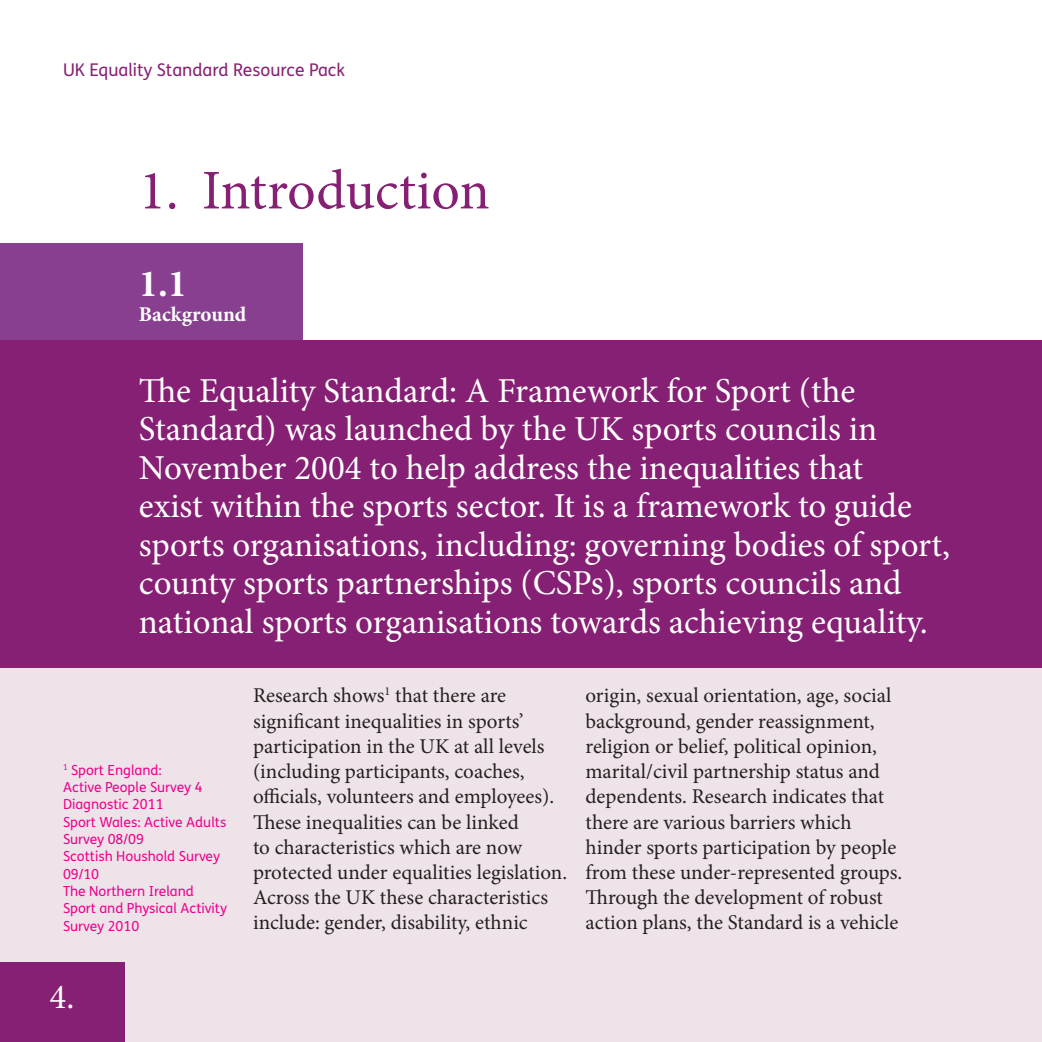
<style>
.page{position:relative;width:1042px;height:1042px;background:#fff}
.page>*{position:absolute;margin:0;border:0;box-sizing:border-box;transform-origin:0 0}
.t1{font:56px "Minion Pro";color:#862074}
.t2{font:700 38.5px "Minion Pro";color:#fff}
.t3{font:35px/38.5px "Minion Pro";color:#fff}
.t4{font:21px/25.2px "Minion Pro";color:#231f20}
.t5{font:700 21px "Minion Pro";color:#fff}
.t6{font:17.5px "FS Me Pro";color:#862074}
.t7{font:13.83px/17.3px "FS Me Pro";color:#ed028c}
</style>
<div class="page">
<div style="left:0;top:444px;width:1042px;height:598px;background:#efe3ea"></div>
<div style="left:0;top:243px;width:303px;height:155px;background:#883f8f"></div>
<div style="left:0;top:340px;width:1042px;height:327px;background:#862074"></div>
<div style="left:0;top:962px;width:124px;height:80px;background:#862074"></div>
<p class="t6" style="left:63px;top:58px;width:283px">UK Equality Standard Resource Pack</p>
<h1 class="t1" style="left:139px;top:153px;width:352px">1. Introduction</h1>
<h2 class="t2" style="left:139px;top:256px;width:50px">1.1</h2>
<p class="t5" style="left:139px;top:300px;width:109px">Background</p>
<p class="t3" style="left:139px;top:371px;width:812px">The Equality Standard: A Framework for Sport (the Standard) was launched by the UK sports councils in November 2004 to help address the inequalities that<br>exist within the sports sector. It is a framework to guide sports organisations, including: governing bodies of sport, county sports partnerships (CSPs), sports councils and national sports organisations towards achieving equality.</p>
<p class="t7" style="left:63px;top:761px;width:166px"><sup>1</sup> Sport England:<br>Active People Survey 4<br>Diagnostic 2011<br>Sport Wales: Active Adults<br>Survey 08/09<br>Scottish Houshold Survey<br>09/10<br>The Northern Ireland<br>Sport and Physical Activity<br>Survey 2010</p>
<h3 class="t3" style="left:50px;top:977px;width:26px">4.</h3>
<p class="t4" style="left:253px;top:683px;width:316px">Research shows<sup>1</sup> that there are significant inequalities in sports’ participation in the UK at all levels (including participants, coaches, officials, volunteers and employees).<br>These inequalities can be linked<br>to characteristics which are now protected under equalities legislation.<br>Across the UK these characteristics include: gender, disability, ethnic</p>
<p class="t4" style="left:585px;top:683px;width:318px">origin, sexual orientation, age, social background, gender reassignment, religion or belief, political opinion, marital/civil partnership status and dependents. Research indicates that there are various barriers which hinder sports participation by people from these under-represented groups.<br>Through the development of robust action plans, the Standard is a vehicle</p>
</div>
